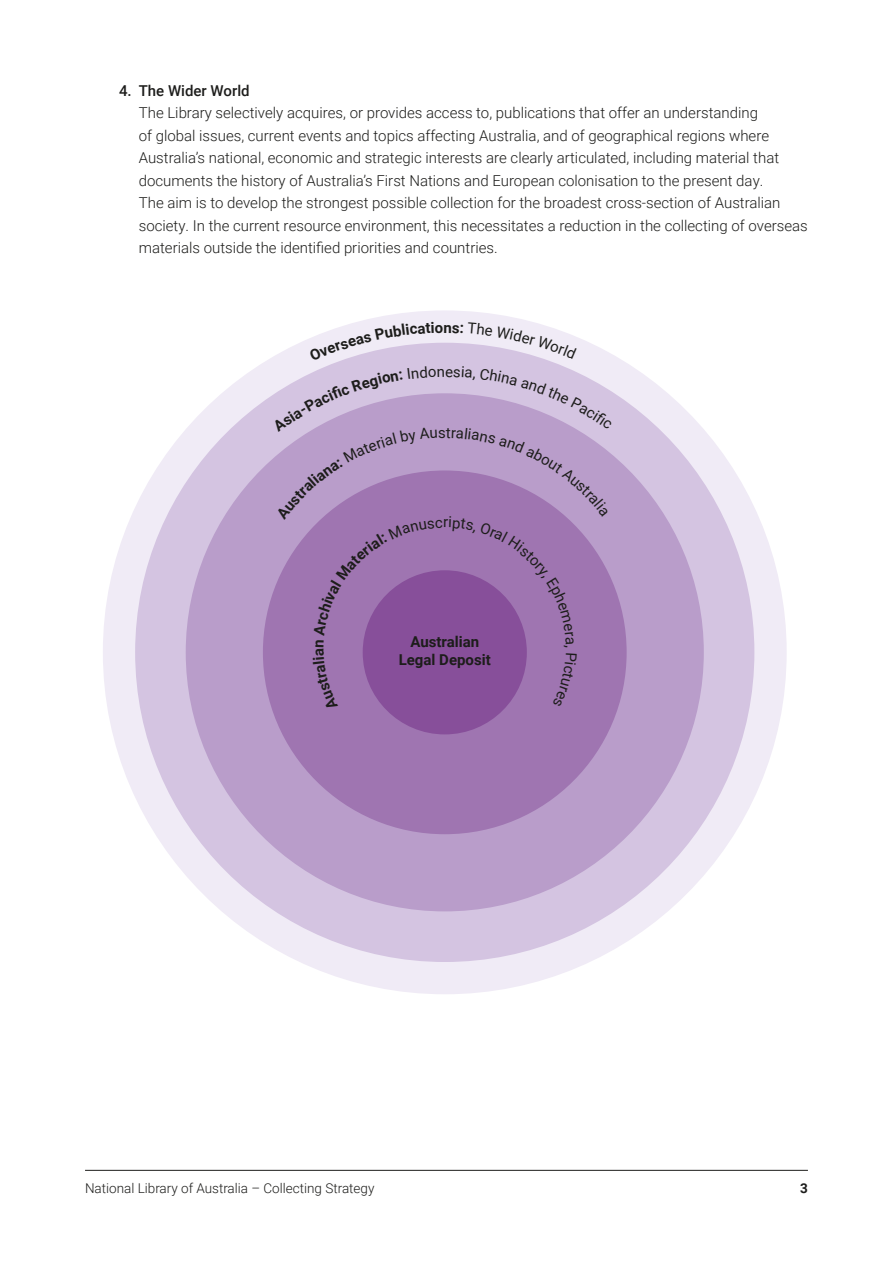
<style>
.page{position:relative;width:893px;height:1263px;background:#fff}
.page>*{position:absolute;margin:0;border:0;box-sizing:border-box;transform-origin:0 0}
.t1{font:300 15px/22.5px "Roboto";color:#1d1d1b}
.t2{font:15px "Roboto";color:#1d1d1b}
.t3{font:700 15px/18px "Roboto";color:#1d1d1b;text-align:center}
.t4{font:500 15px "Roboto";color:#1d1d1b}
.t5{font:300 13.5px "Roboto";color:#1d1d1b}
.t6{font:700 13.5px "Roboto";color:#1d1d1b}
</style>
<div class="page">
<hr style="left:85px;top:1170px;width:723px;height:1px;background:#1d1d1b">
<div style="left:103px;top:310px;width:684px;height:684px;background:#f0ebf6;border-radius:50%"></div>
<div style="left:135px;top:343px;width:619px;height:619px;background:#d4c4e1;border-radius:50%"></div>
<div style="left:186px;top:393px;width:518px;height:518px;background:#b99dca;border-radius:50%"></div>
<div style="left:263px;top:470px;width:364px;height:364px;background:#9f75b1;border-radius:50%"></div>
<div style="left:363px;top:570px;width:164px;height:164px;background:#874f9a;border-radius:50%"></div>
<svg style="left:272px;top:322px;width:340px;height:389px"></svg>
<p class="t4" style="left:119px;top:80px;width:132px">4. The Wider World</p>
<p class="t1" style="left:139px;top:101px;width:670px">The Library selectively acquires, or provides access to, publications that offer an understanding<br>of global issues, current events and topics affecting Australia, and of geographical regions where Australia’s national, economic and strategic interests are clearly articulated, including material that documents the history of Australia’s First Nations and European colonisation to the present day.<br>The aim is to develop the strongest possible collection for the broadest cross-section of Australian society. In the current resource environment, this necessitates a reduction in the collecting of overseas materials outside the identified priorities and countries.</p>
<p class="t2" style="left:162px;top:230px;width:224px">identified priorities and countries.</p>
<p class="t3" style="left:443px;top:318px;width:10px">n</p>
<p class="t3" style="left:399px;top:632px;width:94px">Australian<br>Legal Deposit</p>
<p class="t5" style="left:85px;top:1178px;width:291px">National Library of Australia – Collecting Strategy</p>
<p class="t6" style="left:800px;top:1178px;width:9px">3</p>
</div>
